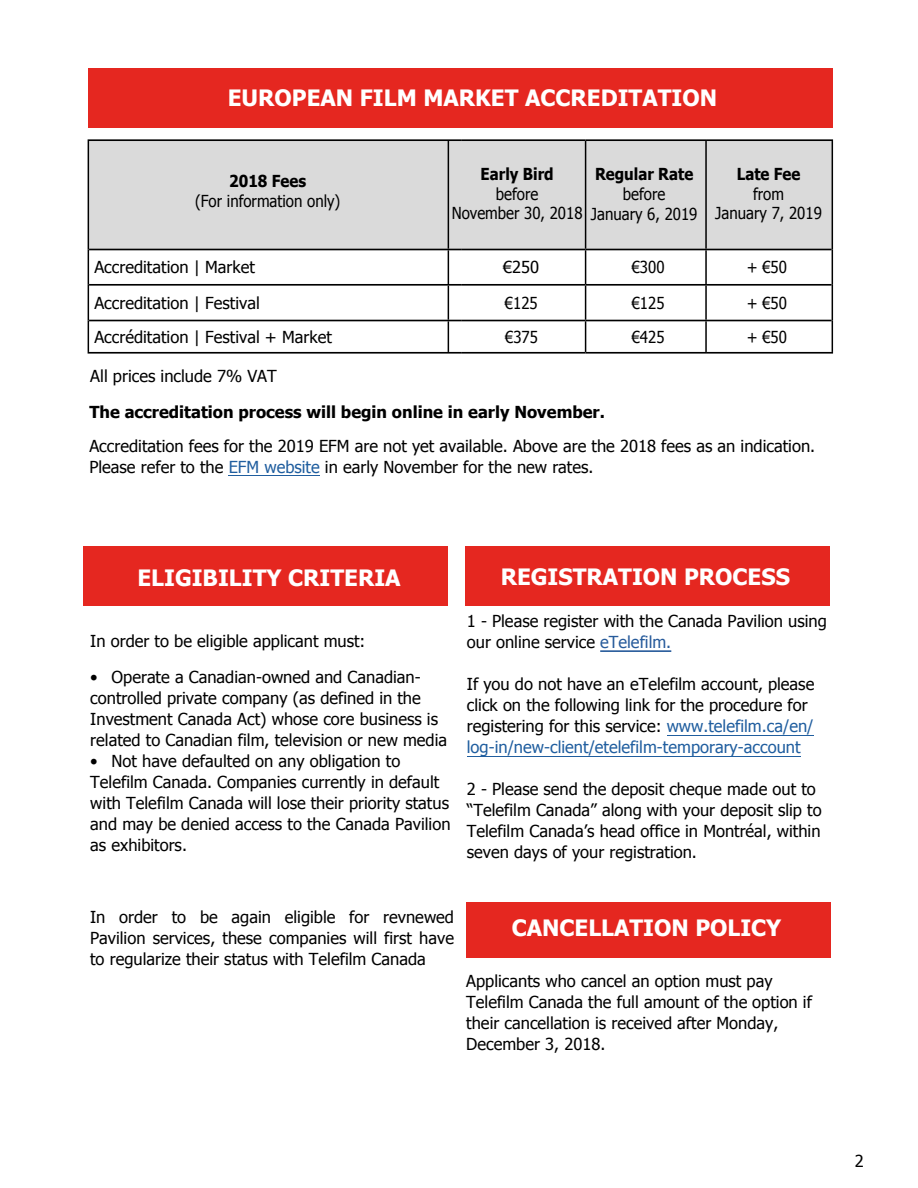
<style>
.page{position:relative;width:918px;height:1188px;background:#fff}
.page>*{position:absolute;margin:0;border:0;box-sizing:border-box;transform-origin:0 0}
.t1{font:700 22.5px "Tahoma";color:#fff}
.t2{font:16.5px/21px "Tahoma";color:#000}
.t3{font:16.5px/19.8px "Tahoma";color:#000;text-align:center;scale:.91 1}
.t4{font:700 16.5px "Tahoma";color:#000}
.t5{font:700 16.5px "Tahoma";color:#000;scale:.91 1}
.s1{color:#205e9f}
.s2{color:#275b9b}
</style>
<div class="page">
<div style="left:89px;top:141px;width:743px;height:108px;background:#dadada"></div>
<hr style="left:88px;top:139px;width:374px;height:2px;background:#000">
<hr style="left:462px;top:139px;width:124px;height:2px;background:#000">
<hr style="left:586px;top:139px;width:120px;height:2px;background:#000">
<hr style="left:706px;top:139px;width:127px;height:2px;background:#000">
<hr style="left:89px;top:249px;width:373px;height:1px;background:#000">
<hr style="left:462px;top:249px;width:124px;height:1px;background:#000">
<hr style="left:586px;top:249px;width:120px;height:1px;background:#000">
<hr style="left:706px;top:249px;width:126px;height:1px;background:#000">
<hr style="left:89px;top:284px;width:373px;height:2px;background:#000">
<hr style="left:462px;top:284px;width:124px;height:2px;background:#000">
<hr style="left:586px;top:284px;width:120px;height:2px;background:#000">
<hr style="left:706px;top:284px;width:126px;height:2px;background:#000">
<hr style="left:89px;top:320px;width:373px;height:1px;background:#000">
<hr style="left:462px;top:320px;width:124px;height:1px;background:#000">
<hr style="left:586px;top:320px;width:120px;height:1px;background:#000">
<hr style="left:706px;top:320px;width:126px;height:1px;background:#000">
<hr style="left:88px;top:352px;width:374px;height:2px;background:#000">
<hr style="left:462px;top:352px;width:124px;height:2px;background:#000">
<hr style="left:586px;top:352px;width:120px;height:2px;background:#000">
<hr style="left:706px;top:352px;width:127px;height:2px;background:#000">
<hr style="left:88px;top:141px;width:1px;height:109px;background:#000">
<hr style="left:448px;top:141px;width:1px;height:108px;background:#000">
<hr style="left:585px;top:141px;width:1px;height:108px;background:#000">
<hr style="left:705px;top:141px;width:2px;height:108px;background:#000">
<hr style="left:832px;top:141px;width:1px;height:109px;background:#000">
<hr style="left:88px;top:250px;width:1px;height:35px;background:#000">
<hr style="left:448px;top:250px;width:1px;height:34px;background:#000">
<hr style="left:585px;top:250px;width:1px;height:34px;background:#000">
<hr style="left:705px;top:250px;width:2px;height:34px;background:#000">
<hr style="left:832px;top:250px;width:1px;height:35px;background:#000">
<hr style="left:88px;top:285px;width:1px;height:36px;background:#000">
<hr style="left:448px;top:286px;width:1px;height:34px;background:#000">
<hr style="left:585px;top:286px;width:1px;height:34px;background:#000">
<hr style="left:705px;top:286px;width:2px;height:34px;background:#000">
<hr style="left:832px;top:285px;width:1px;height:36px;background:#000">
<hr style="left:88px;top:321px;width:1px;height:31px;background:#000">
<hr style="left:448px;top:321px;width:1px;height:31px;background:#000">
<hr style="left:585px;top:321px;width:1px;height:31px;background:#000">
<hr style="left:705px;top:321px;width:2px;height:31px;background:#000">
<hr style="left:832px;top:321px;width:1px;height:31px;background:#000">
<div style="left:88px;top:68px;width:744px;height:60px;background:#e52720"></div>
<div style="left:83px;top:546px;width:365px;height:60px;background:#e52720"></div>
<hr style="left:229px;top:475px;width:91px;height:1px;background:#205e9f">
<div style="left:465px;top:546px;width:365px;height:60px;background:#e52720"></div>
<div style="left:466px;top:902px;width:365px;height:55px;background:#e52720"></div>
<hr style="left:467px;top:756px;width:334px;height:1px;background:#205e9f">
<hr style="left:667px;top:735px;width:147px;height:1px;background:#205e9f">
<hr style="left:600px;top:650px;width:71px;height:2px;background:#275b9b">
<h1 class="t1" style="left:228px;top:82px;width:491px">EUROPEAN FILM MARKET ACCREDITATION</h1>
<p class="t5" style="left:229px;top:170px;width:86px">2018 Fees</p>
<p class="t3" style="left:195px;top:190px;width:161px">(For information only)</p>
<p class="t5" style="left:481px;top:162px;width:82px">Early Bird</p>
<p class="t3" style="left:452px;top:183px;width:145px">before<br>November 30, 2018</p>
<p class="t5" style="left:595px;top:163px;width:110px">Regular Rate</p>
<p class="t3" style="left:591px;top:184px;width:119px">before<br>January 6, 2019</p>
<p class="t5" style="left:737px;top:162px;width:71px">Late Fee</p>
<p class="t3" style="left:715px;top:183px;width:119px">from<br>January 7, 2019</p>
<p class="t2" style="left:94px;top:256px;width:162px">Accreditation | Market</p>
<p class="t2" style="left:503px;top:256px;width:38px">€250</p>
<p class="t3" style="left:632px;top:257px;width:38px">€300</p>
<p class="t3" style="left:747px;top:257px;width:46px">+ €50</p>
<p class="t2" style="left:94px;top:292px;width:167px">Accreditation | Festival</p>
<p class="t3" style="left:505px;top:292px;width:38px">€125</p>
<p class="t3" style="left:632px;top:292px;width:38px">€125</p>
<p class="t3" style="left:747px;top:292px;width:46px">+ €50</p>
<p class="t2" style="left:94px;top:326px;width:239px">Accréditation | Festival + Market</p>
<p class="t3" style="left:505px;top:326px;width:38px">€375</p>
<p class="t3" style="left:632px;top:326px;width:38px">€425</p>
<p class="t3" style="left:747px;top:326px;width:46px">+ €50</p>
<p class="t2" style="left:90px;top:365px;width:188px">All prices include 7% VAT</p>
<p class="t4" style="left:89px;top:400px;width:517px">The accreditation process will begin online in early November.</p>
<p class="t2" style="left:89px;top:434px;width:727px">Accreditation fees for the 2019 EFM are not yet available. Above are the 2018 fees as an indication.<br>Please refer to the <span class="s1">EFM website</span> in early November for the new rates.</p>
<h1 class="t1" style="left:137px;top:562px;width:265px">ELIGIBILITY CRITERIA</h1>
<p class="t2" style="left:90px;top:630px;width:277px">In order to be eligible applicant must:</p>
<p class="t2" style="left:90px;top:666px;width:358px">• Operate a Canadian-owned and Canadian&shy;controlled private company (as defined in the Investment Canada Act) whose core business is related to Canadian film, television or new media</p>
<p class="t2" style="left:90px;top:750px;width:362px">• Not have defaulted on any obligation to Telefilm Canada. Companies currently in default with Telefilm Canada will lose their priority status and may be denied access to the Canada Pavilion as exhibitors.</p>
<h1 class="t1" style="left:501px;top:561px;width:291px">REGISTRATION PROCESS</h1>
<p class="t2" style="left:467px;top:610px;width:362px">1 - Please register with the Canada Pavilion using our online service <span class="s2">eTelefilm.</span></p>
<p class="t2" style="left:467px;top:673px;width:349px">If you do not have an eTelefilm account, please click on the following link for the procedure for registering for this service: <span class="s1">www.telefilm.ca/en/ log-in/new-client/etelefilm-temporary-account</span></p>
<p class="t2" style="left:467px;top:778px;width:356px">2 - Please send the deposit cheque made out to “Telefilm Canada” along with your deposit slip to Telefilm Canada’s head office in Montréal, within seven days of your registration.</p>
<p class="t2" style="left:90px;top:906px;width:365px;text-align:justify">In order to be again eligible for revnewed Pavilion services, these companies will first have to regularize their status with Telefilm Canada</p>
<h1 class="t1" style="left:512px;top:912px;width:271px">CANCELLATION POLICY</h1>
<p class="t2" style="left:466px;top:970px;width:347px">Applicants who cancel an option must pay Telefilm Canada the full amount of the option if their cancellation is received after Monday, December 3, 2018.</p>
<p class="t2" style="left:855px;top:1150px;width:11px">2</p>
</div>
